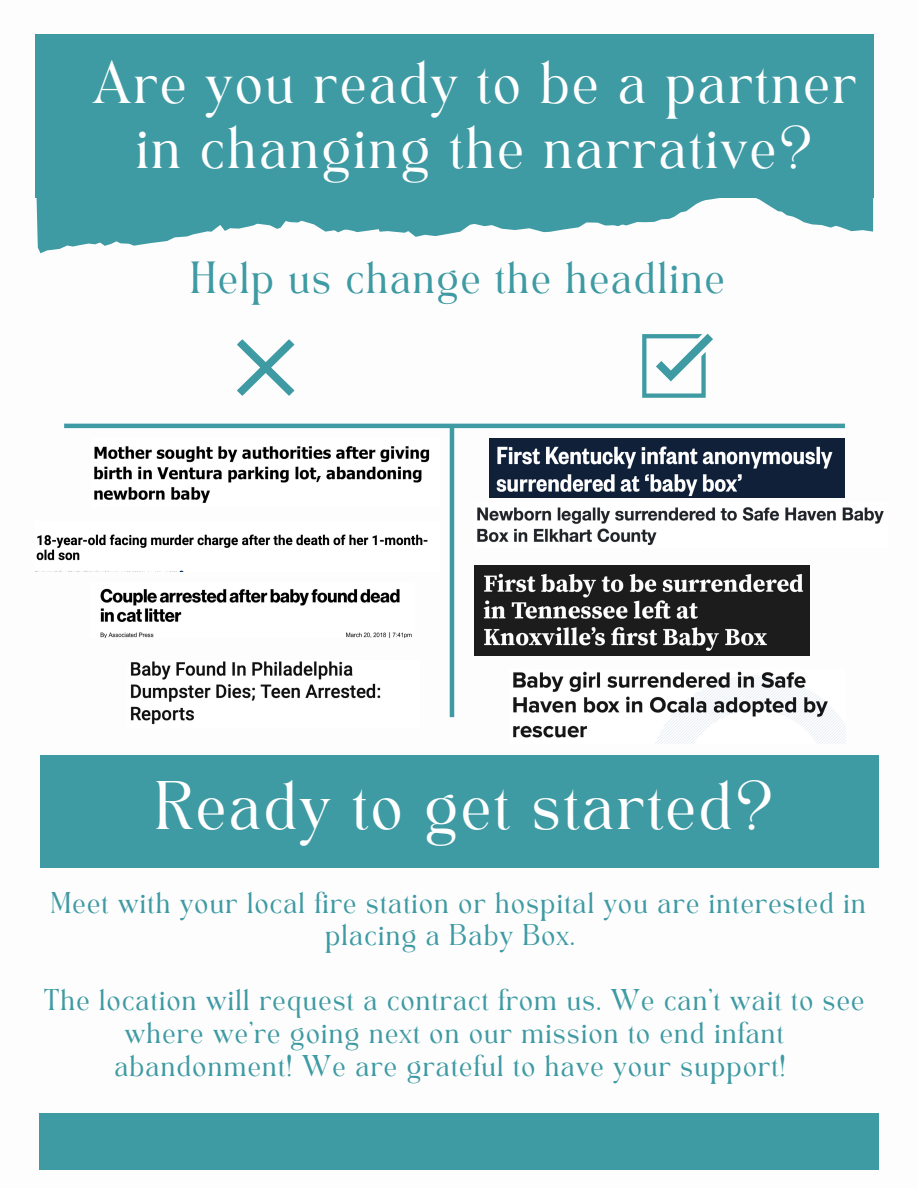
<style>
.page{position:relative;width:918px;height:1188px;background:#fff}
.page>*{position:absolute;margin:0;border:0;box-sizing:border-box;transform-origin:0 0}
.t1{font:48px "TAN Angleton";color:#fff}
.t2{font:42px/65.2px "TAN Angleton";color:#fff;text-align:center}
.t3{font:31.5px "TAN Angleton";color:#3e9aa3}
.t4{font:21px/32.7px "TAN Angleton";color:#3e9aa3}
</style>
<div class="page">
<div style="left:35px;top:35px;width:838px;height:163px;background:#3e9aa3"></div>
<svg style="left:36px;top:198px;width:837px;height:55px;fill:#3e9aa3"></svg>
<hr style="left:450px;top:426px;width:4px;height:291px;background:#3e9aa3">
<img style="left:100px;top:588px;width:312px;height:50px">
<img style="left:36px;top:534px;width:392px;height:37px">
<img style="left:130px;top:661px;width:251px;height:64px">
<img style="left:489px;top:438px;width:356px;height:60px">
<img style="left:477px;top:507px;width:407px;height:39px">
<img style="left:474px;top:566px;width:336px;height:90px">
<img style="left:513px;top:671px;width:332px;height:73px">
<div style="left:40px;top:755px;width:838px;height:112px;background:#3e9aa3"></div>
<img style="left:94px;top:446px;width:336px;height:57px">
<svg style="left:237px;top:339px;width:57px;height:57px"></svg>
<svg style="left:642px;top:334px;width:71px;height:64px"></svg>
<hr style="left:64px;top:424px;width:781px;height:4px;background:#3e9aa3">
<div style="left:39px;top:1113px;width:839px;height:57px;background:#3e9aa3"></div>
<p class="t2" style="left:92px;top:57px;width:767px">Are you ready to be a partner in changing the narrative?</p>
<p class="t3" style="left:189px;top:261px;width:538px">Help us change the headline</p>
<p class="t1" style="left:154px;top:781px;width:623px">Ready to get started?</p>
<p class="t4" style="left:324px;top:889px;width:544px;text-indent:-274px">Meet with your local fire station or hospital you are interested in placing a Baby Box.</p>
<p class="t4" style="left:43px;top:987px;width:823px;text-align:center">The location will request a contract from us. We can't wait to see where we're going next on our mission to end infant abandonment! We are grateful to have your support!</p>
</div>
